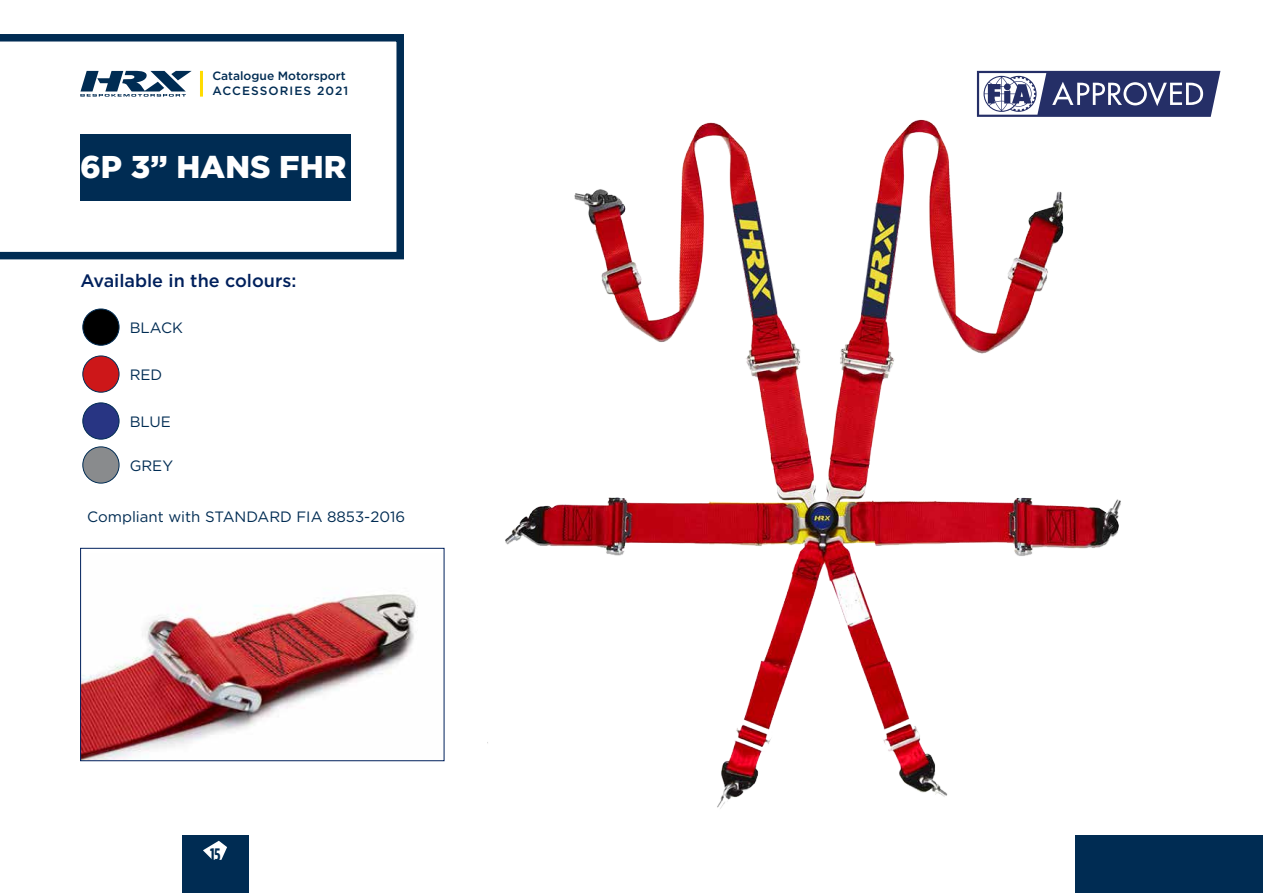
<style>
.page{position:relative;width:1263px;height:893px;background:#fff}
.page>*{position:absolute;margin:0;border:0;box-sizing:border-box;transform-origin:0 0}
.t1{font:900 31.5px "Gotham";color:#fff}
.t2{font:500 18px "Gotham";color:#00205c}
.t3{font:700 18px "Gotham Condensed";color:#002c53}
.t4{font:15px "Gotham";color:#002c53}
.t5{font:500 12px/14.4px "Gotham";color:#002c53}
</style>
<div class="page">
<div style="left:182px;top:835px;width:66px;height:58px;background:#002c53"></div>
<div style="left:1075px;top:835px;width:188px;height:58px;background:#002c53"></div>
<svg style="left:0;top:34px;width:404px;height:225px"></svg>
<hr style="left:200px;top:71px;width:3px;height:26px;background:#ffdc00">
<svg style="left:80px;top:71px;width:112px;height:26px"></svg>
<svg style="left:203px;top:841px;width:24px;height:19px"></svg>
<div style="left:80px;top:134px;width:271px;height:66px;background:#002c53"></div>
<img style="left:487px;top:70px;width:652px;height:739px">
<img style="left:82px;top:594px;width:336px;height:165px">
<div style="left:80px;top:548px;width:364px;height:213px;border:1px solid #00205c"></div>
<svg style="left:977px;top:71px;width:243px;height:46px"></svg>
<div style="left:83px;top:309px;width:36px;height:36px;background:#000;border-radius:50%"></div>
<div style="left:82px;top:309px;width:37px;height:37px;border:1px solid #002c53;border-radius:50%"></div>
<div style="left:83px;top:356px;width:36px;height:36px;background:#cd1719;border-radius:50%"></div>
<div style="left:82px;top:356px;width:37px;height:37px;border:1px solid #002c53;border-radius:50%"></div>
<div style="left:83px;top:403px;width:36px;height:36px;background:#283583;border-radius:50%"></div>
<div style="left:82px;top:402px;width:37px;height:37px;border:1px solid #002c53;border-radius:50%"></div>
<div style="left:83px;top:447px;width:36px;height:36px;background:#898b8d;border-radius:50%"></div>
<div style="left:82px;top:446px;width:37px;height:37px;border:1px solid #002c53;border-radius:50%"></div>
<p class="t5" style="left:212px;top:69px;width:137px">Catalogue Motorsport<br>ACCESSORIES 2021</p>
<h1 class="t1" style="left:80px;top:145px;width:268px">6P 3” HANS FHR</h1>
<p class="t2" style="left:80px;top:269px;width:218px">Available in the colours:</p>
<p class="t4" style="left:130px;top:318px;width:55px">BLACK</p>
<p class="t4" style="left:130px;top:365px;width:34px">RED</p>
<p class="t4" style="left:130px;top:412px;width:43px">BLUE</p>
<p class="t4" style="left:130px;top:456px;width:45px">GREY</p>
<p class="t4" style="left:87px;top:507px;width:319px">Compliant with STANDARD FIA 8853-2016</p>
<p class="t3" style="left:210px;top:844px;width:12px">15</p>
</div>
